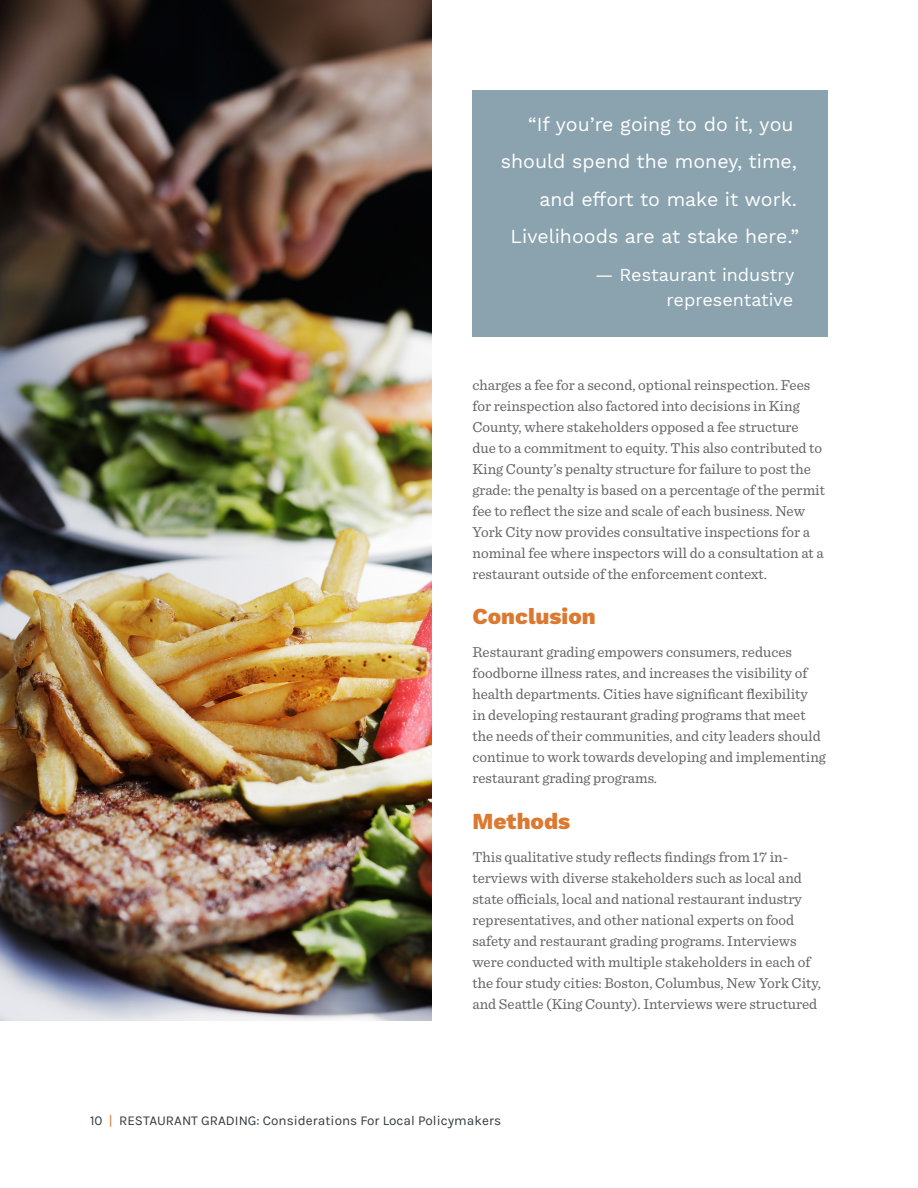
<style>
.page{position:relative;width:918px;height:1188px;background:#fff}
.page>*{position:absolute;margin:0;border:0;box-sizing:border-box;transform-origin:0 0}
.SUBHEAD{font:800 22.5px "Work Sans";color:#dc7930}
.t1{font:19.5px/37.5px "Work Sans";color:#fff;text-align:right}
.t2{font:18px/25.5px "Work Sans";color:#fff;text-align:right}
.text{font:15px/21px "Sentinel";color:#636366}
.t3{font:13.5px "Karla";color:#343b40}
.s1{color:#dc7930}
</style>
<div class="page">
<div style="left:472px;top:90px;width:356px;height:247px;background:#8aa3af"></div>
<img style="left:0;top:0;width:432px;height:1021px">
<p class="t1" style="left:501px;top:106px;width:300px">“If you’re going to do it, you should spend the money, time, and effort to make it work.<br>Livelihoods are at stake here.”</p>
<p class="t2" style="left:595px;top:263px;width:201px">— Restaurant industry representative</p>
<p class="text" style="left:472px;top:374px;width:354px">charges a fee for a second, optional reinspection. Fees for reinspection also factored into decisions in King County, where stakeholders opposed a fee structure due to a commitment to equity. This also contributed to King County’s penalty structure for failure to post the grade: the penalty is based on a percentage of the permit fee to reflect the size and scale of each business. New York City now provides consultative inspections for a nominal fee where inspectors will do a consultation at a restaurant outside of the enforcement context.</p>
<p class="SUBHEAD" style="left:472px;top:604px;width:125px">Conclusion</p>
<p class="text" style="left:472px;top:641px;width:355px">Restaurant grading empowers consumers, reduces foodborne illness rates, and increases the visibility of health departments. Cities have significant flexibility<br>in developing restaurant grading programs that meet the needs of their communities, and city leaders should continue to work towards developing and implementing restaurant grading programs.</p>
<p class="SUBHEAD" style="left:472px;top:808px;width:99px">Methods</p>
<p class="text" style="left:472px;top:845px;width:350px">This qualitative study reflects findings from 17 in&shy;terviews with diverse stakeholders such as local and state officials, local and national restaurant industry representatives, and other national experts on food safety and restaurant grading programs. Interviews were conducted with multiple stakeholders in each of the four study cities: Boston, Columbus, New York City, and Seattle (King County). Interviews were structured</p>
<p class="t3" style="left:90px;top:1114px;width:413px">10 <span class="s1">|</span> RESTAURANT GRADING: Considerations For Local Policymakers</p>
</div>
